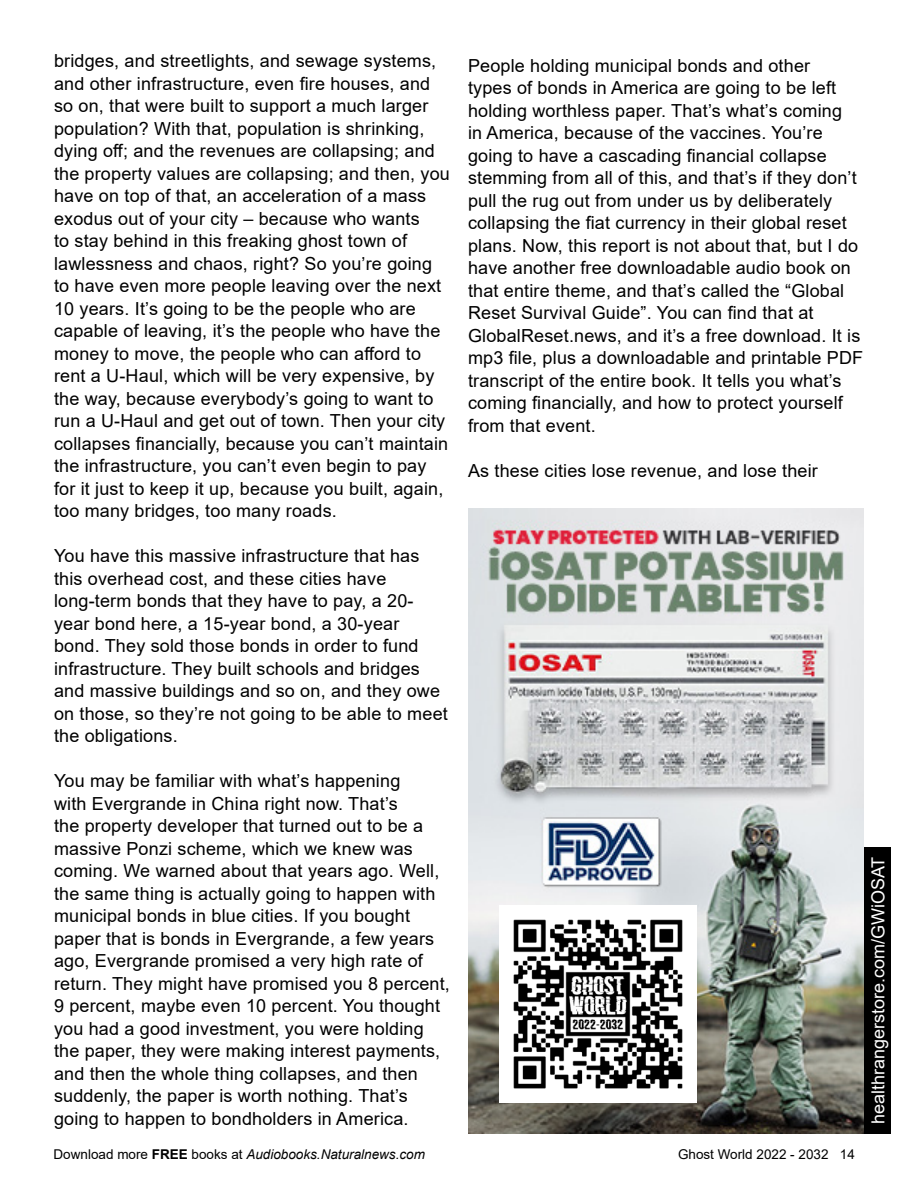
<style>
.page{position:relative;width:918px;height:1188px;background:#fff}
.page>*{position:absolute;margin:0;border:0;box-sizing:border-box;transform-origin:0 0}
.t1{font:18px/22.5px "Arial";letter-spacing:.01em;color:#000}
.t2{font:18px "Arial";color:#fff}
.t3{font:italic 13.5px "Arial";color:#000}
.t4{font:13.5px "Arial";color:#000}
.s1{font-style:normal}
.s2{font-weight:700;font-style:normal}
</style>
<div class="page">
<img style="left:468px;top:508px;width:396px;height:626px">
<img style="left:500px;top:906px;width:196px;height:197px">
<div style="left:864px;top:848px;width:27px;height:286px;background:#000"></div>
<p class="t1" style="left:54px;top:49px;width:397px">bridges, and streetlights, and sewage systems, and other infrastructure, even fire houses, and so on, that were built to support a much larger population? With that, population is shrinking, dying off; and the revenues are collapsing; and the property values are collapsing; and then, you have on top of that, an acceleration of a mass exodus out of your city – because who wants<br>to stay behind in this freaking ghost town of lawlessness and chaos, right? So you’re going to have even more people leaving over the next 10 years. It’s going to be the people who are capable of leaving, it’s the people who have the money to move, the people who can afford to rent a U-Haul, which will be very expensive, by the way, because everybody’s going to want to run a U-Haul and get out of town. Then your city collapses financially, because you can’t maintain the infrastructure, you can’t even begin to pay for it just to keep it up, because you built, again, too many bridges, too many roads.</p>
<p class="t1" style="left:54px;top:544px;width:395px">You have this massive infrastructure that has this overhead cost, and these cities have long-term bonds that they have to pay, a 20- year bond here, a 15-year bond, a 30-year bond. They sold those bonds in order to fund infrastructure. They built schools and bridges and massive buildings and so on, and they owe on those, so they’re not going to be able to meet the obligations.</p>
<p class="t1" style="left:54px;top:769px;width:397px">You may be familiar with what’s happening<br>with Evergrande in China right now. That’s<br>the property developer that turned out to be a massive Ponzi scheme, which we knew was coming. We warned about that years ago. Well, the same thing is actually going to happen with municipal bonds in blue cities. If you bought paper that is bonds in Evergrande, a few years ago, Evergrande promised a very high rate of return. They might have promised you 8 percent, 9 percent, maybe even 10 percent. You thought you had a good investment, you were holding the paper, they were making interest payments, and then the whole thing collapses, and then suddenly, the paper is worth nothing. That’s going to happen to bondholders in America.</p>
<p class="t1" style="left:468px;top:54px;width:397px">People holding municipal bonds and other<br>types of bonds in America are going to be left holding worthless paper. That’s what’s coming<br>in America, because of the vaccines. You’re going to have a cascading financial collapse stemming from all of this, and that’s if they don’t pull the rug out from under us by deliberately collapsing the fiat currency in their global reset plans. Now, this report is not about that, but I do have another free downloadable audio book on that entire theme, and that’s called the “Global Reset Survival Guide”. You can find that at GlobalReset.news, and it’s a free download. It is mp3 file, plus a downloadable and printable PDF transcript of the entire book. It tells you what’s coming financially, and how to protect yourself from that event.</p>
<p class="t1" style="left:468px;top:459px;width:351px">As these cities lose revenue, and lose their</p>
<p class="t3" style="left:54px;top:1145px;width:373px"><span class="s1">Download more</span> <span class="s2">FREE</span> <span class="s1">books at</span> Audiobooks.Naturalnews.com</p>
<p class="t4" style="left:678px;top:1145px;width:179px">Ghost World 2022 - 2032 14</p>
<p class="t2" style="left:866px;top:1124px;width:269px;rotate:-90deg">healthrangerstore.com/GWiOSAT</p>
</div>
